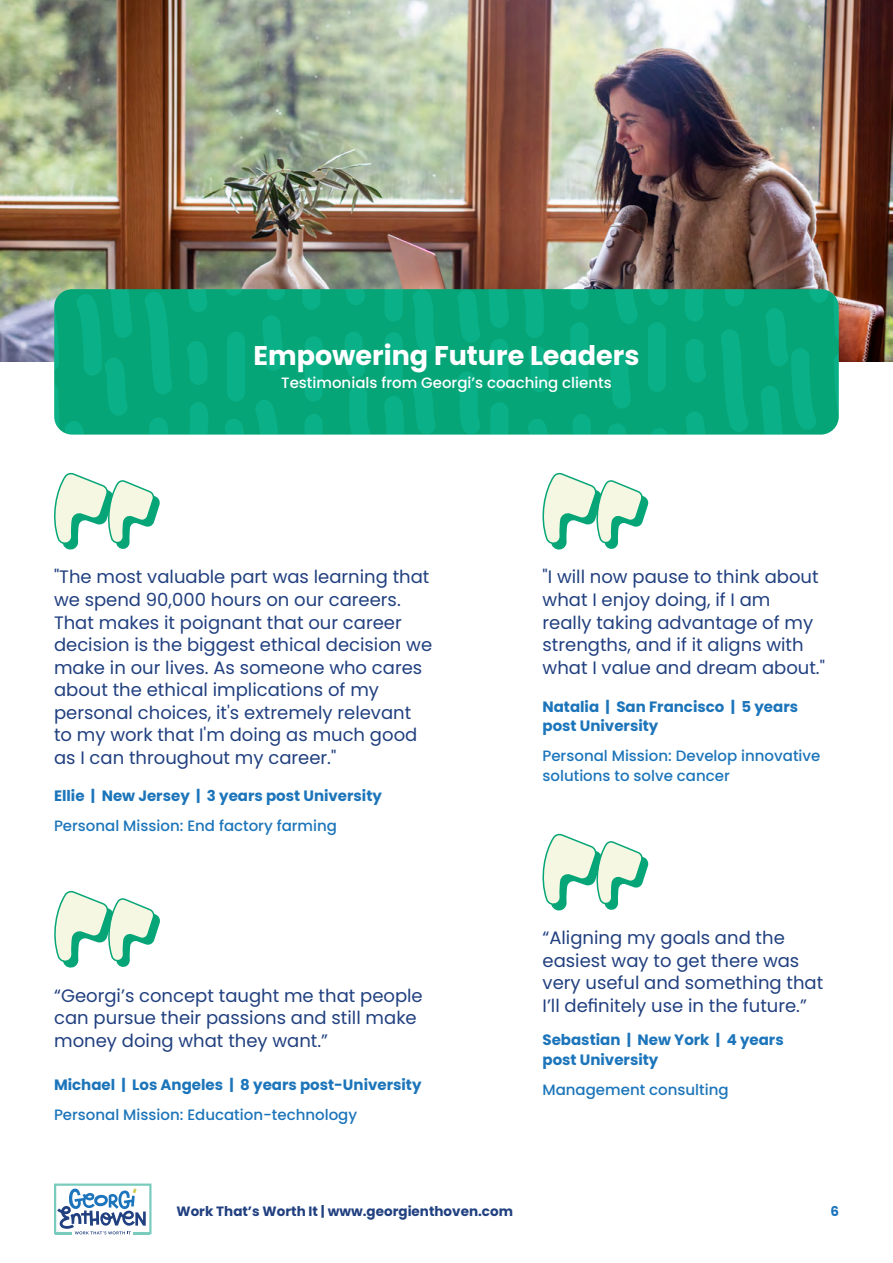
<style>
.page{position:relative;width:893px;height:1263px;background:#fff}
.page>*{position:absolute;margin:0;border:0;box-sizing:border-box;transform-origin:0 0}
.t1{font:700 27px "Poppins";color:#fff}
.t2{font:18px/22.5px "Poppins";color:#214080}
.t3{font:700 15px/19.5px "Poppins";color:#1c75ba}
.t4{font:500 15px/19.5px "Poppins";color:#1c75ba}
.t5{font:500 15px "Poppins";color:#fff}
.t6{font:700 13.5px "Poppins";color:#214080}
.t7{font:700 13.5px "Poppins";color:#1c75bc}
</style>
<div class="page">
<svg style="left:54px;top:1183px;width:98px;height:51px"></svg>
<svg style="left:54px;top:472px;width:106px;height:78px"></svg>
<svg style="left:542px;top:472px;width:107px;height:78px"></svg>
<svg style="left:542px;top:833px;width:107px;height:78px"></svg>
<svg style="left:54px;top:890px;width:106px;height:78px"></svg>
<img style="left:0;top:0;width:893px;height:362px">
<div style="left:54px;top:289px;width:785px;height:146px;background:#06a577;border-radius:18px"></div>
<svg style="left:54px;top:289px;width:79px;height:146px"></svg>
<svg style="left:145px;top:292px;width:27px;height:102px"></svg>
<svg style="left:149px;top:418px;width:22px;height:17px"></svg>
<svg style="left:188px;top:402px;width:22px;height:33px"></svg>
<svg style="left:187px;top:341px;width:20px;height:44px"></svg>
<svg style="left:187px;top:289px;width:21px;height:23px"></svg>
<svg style="left:224px;top:289px;width:21px;height:6px"></svg>
<div style="left:227px;top:331px;width:18px;height:71px;background:#0ab087;border-radius:9px"></div>
<svg style="left:224px;top:419px;width:23px;height:16px"></svg>
<svg style="left:254px;top:400px;width:25px;height:35px"></svg>
<svg style="left:263px;top:315px;width:20px;height:56px"></svg>
<svg style="left:265px;top:289px;width:20px;height:11px"></svg>
<svg style="left:302px;top:289px;width:18px;height:21px"></svg>
<div style="left:305px;top:336px;width:18px;height:66px;background:#0ab087;border-radius:9px"></div>
<svg style="left:304px;top:414px;width:21px;height:21px"></svg>
<svg style="left:349px;top:386px;width:22px;height:49px"></svg>
<svg style="left:345px;top:332px;width:20px;height:46px"></svg>
<svg style="left:344px;top:289px;width:22px;height:16px"></svg>
<svg style="left:385px;top:289px;width:18px;height:32px"></svg>
<div style="left:385px;top:332px;width:18px;height:53px;background:#0ab087;border-radius:9px"></div>
<svg style="left:411px;top:289px;width:26px;height:63px"></svg>
<svg style="left:384px;top:380px;width:52px;height:55px"></svg>
<svg style="left:760px;top:289px;width:79px;height:146px"></svg>
<svg style="left:721px;top:330px;width:27px;height:102px"></svg>
<svg style="left:722px;top:289px;width:22px;height:17px"></svg>
<svg style="left:683px;top:289px;width:22px;height:32px"></svg>
<svg style="left:686px;top:339px;width:20px;height:43px"></svg>
<svg style="left:685px;top:412px;width:21px;height:23px"></svg>
<svg style="left:648px;top:428px;width:21px;height:7px"></svg>
<div style="left:648px;top:322px;width:18px;height:70px;background:#0ab087;border-radius:9px"></div>
<svg style="left:645px;top:289px;width:24px;height:16px"></svg>
<svg style="left:614px;top:289px;width:25px;height:35px"></svg>
<svg style="left:610px;top:353px;width:20px;height:55px"></svg>
<svg style="left:607px;top:424px;width:21px;height:11px"></svg>
<svg style="left:573px;top:414px;width:18px;height:21px"></svg>
<div style="left:570px;top:322px;width:18px;height:66px;background:#0ab087;border-radius:9px"></div>
<svg style="left:568px;top:289px;width:21px;height:21px"></svg>
<svg style="left:522px;top:289px;width:22px;height:49px"></svg>
<svg style="left:528px;top:346px;width:20px;height:46px"></svg>
<svg style="left:527px;top:419px;width:22px;height:16px"></svg>
<svg style="left:490px;top:402px;width:18px;height:33px"></svg>
<div style="left:490px;top:339px;width:18px;height:53px;background:#0ab087;border-radius:9px"></div>
<svg style="left:456px;top:372px;width:26px;height:63px"></svg>
<svg style="left:456px;top:289px;width:53px;height:54px"></svg>
<h1 class="t1" style="left:253px;top:339px;width:387px">Empowering Future Leaders</h1>
<p class="t5" style="left:281px;top:374px;width:332px">Testimonials from Georgi’s coaching clients</p>
<p class="t2" style="left:54px;top:566px;width:380px">"The most valuable part was learning that we spend 90,000 hours on our careers.<br>That makes it poignant that our career decision is the biggest ethical decision we make in our lives. As someone who cares about the ethical implications of my personal choices, it's extremely relevant to my work that I'm doing as much good as I can throughout my career."</p>
<p class="t3" style="left:54px;top:786px;width:329px">Ellie | New Jersey | 3 years post University</p>
<p class="t4" style="left:54px;top:816px;width:285px">Personal Mission: End factory farming</p>
<p class="t2" style="left:54px;top:984px;width:370px">“Georgi’s concept taught me that people can pursue their passions and still make money doing what they want.”</p>
<p class="t3" style="left:54px;top:1075px;width:369px">Michael | Los Angeles | 8 years post-University</p>
<p class="t4" style="left:54px;top:1105px;width:305px">Personal Mission: Education-technology</p>
<p class="t2" style="left:543px;top:566px;width:284px">"I will now pause to think about what I enjoy doing, if I am<br>really taking advantage of my strengths, and if it aligns with what I value and dream about."</p>
<p class="t3" style="left:542px;top:697px;width:257px">Natalia | San Francisco | 5 years post University</p>
<p class="t4" style="left:542px;top:746px;width:279px">Personal Mission: Develop innovative solutions to solve cancer</p>
<p class="t2" style="left:543px;top:927px;width:282px">“Aligning my goals and the easiest way to get there was very useful and something that<br>I’ll definitely use in the future.”</p>
<p class="t3" style="left:542px;top:1030px;width:243px">Sebastian | New York | 4 years post University</p>
<p class="t4" style="left:542px;top:1080px;width:188px">Management consulting</p>
<p class="t6" style="left:176px;top:1203px;width:338px">Work That’s Worth It | www.georgienthoven.com</p>
<p class="t7" style="left:830px;top:1203px;width:10px">6</p>
</div>
